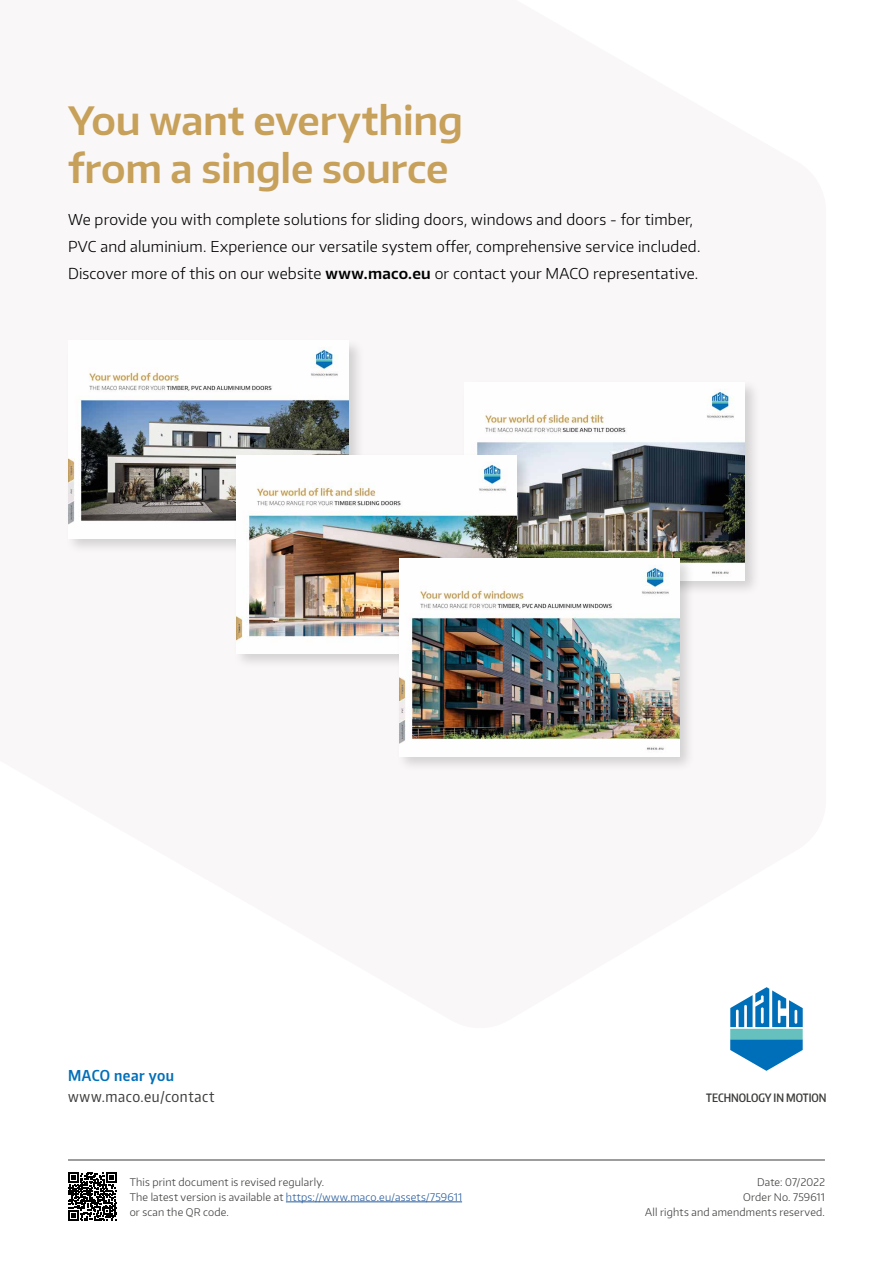
<style>
.page{position:relative;width:893px;height:1263px;background:#fff}
.page>*{position:absolute;margin:0;border:0;box-sizing:border-box;transform-origin:0 0}
.t1{font:600 39px/48px "Encode Sans Normal";letter-spacing:-.005em;color:#c7a05a}
.t2{font:300 15px/27px "Encode Sans Normal";letter-spacing:.015em;color:#000}
.t3{font:15px "Encode Sans Condensed";letter-spacing:.035em;color:#3c3c3b}
.t4{font:600 15px "Encode Sans Condensed";letter-spacing:.035em;color:#006fb9}
.t5{font:600 11.55px "Encode Sans Compressed";color:#3c3c3b}
.t6{font:300 10.5px/15px "Encode Sans Normal";letter-spacing:.02em;color:#3c3c3b;text-align:right}
.s1{font-weight:600}
.s2{color:#275b9b}
</style>
<div class="page">
<hr style="left:68px;top:1160px;width:757px;height:1px;background:#3c3c3b">
<svg style="left:68px;top:1172px;width:49px;height:49px"></svg>
<hr style="left:286px;top:1201px;width:176px;height:1px;background:#275b9b">
<svg style="left:730px;top:987px;width:73px;height:84px"></svg>
<div style="left:461px;top:379px;width:300px;height:217px;background:#000;opacity:.15"></div>
<img style="left:465px;top:382px;width:280px;height:198px">
<div style="left:64px;top:337px;width:301px;height:218px;background:#000;opacity:.15"></div>
<img style="left:68px;top:341px;width:280px;height:198px">
<div style="left:232px;top:452px;width:301px;height:218px;background:#000;opacity:.15"></div>
<img style="left:236px;top:456px;width:280px;height:197px">
<div style="left:396px;top:555px;width:299px;height:218px;background:#000;opacity:.15"></div>
<img style="left:400px;top:559px;width:279px;height:197px">
<h1 class="t1" style="left:68px;top:95px;width:396px">You want everything from a single source</h1>
<p class="t2" style="left:68px;top:205px;width:634px">We provide you with complete solutions for sliding doors, windows and doors - for timber,<br>PVC and aluminium. Experience our versatile system offer, comprehensive service included.<br>Discover more of this on our website <span class="s1">www.maco.eu</span> or contact your MACO representative.</p>
<p class="t4" style="left:68px;top:1065px;width:108px">MACO near you</p>
<p class="t3" style="left:68px;top:1086px;width:148px">www.maco.eu/contact</p>
<p class="t6" style="left:130px;top:1174px;width:334px;text-align:left">This print document is revised regularly.<br>The latest version is available at <span class="s2">https://www.maco.eu/assets/759611 </span>or scan the QR code.</p>
<p class="t5" style="left:706px;top:1090px;width:122px">TECHNOLOGY IN MOTION</p>
<p class="t6" style="left:645px;top:1174px;width:181px">Date: 07/2022<br>Order No. 759611<br>All rights and amendments reserved.</p>
</div>
